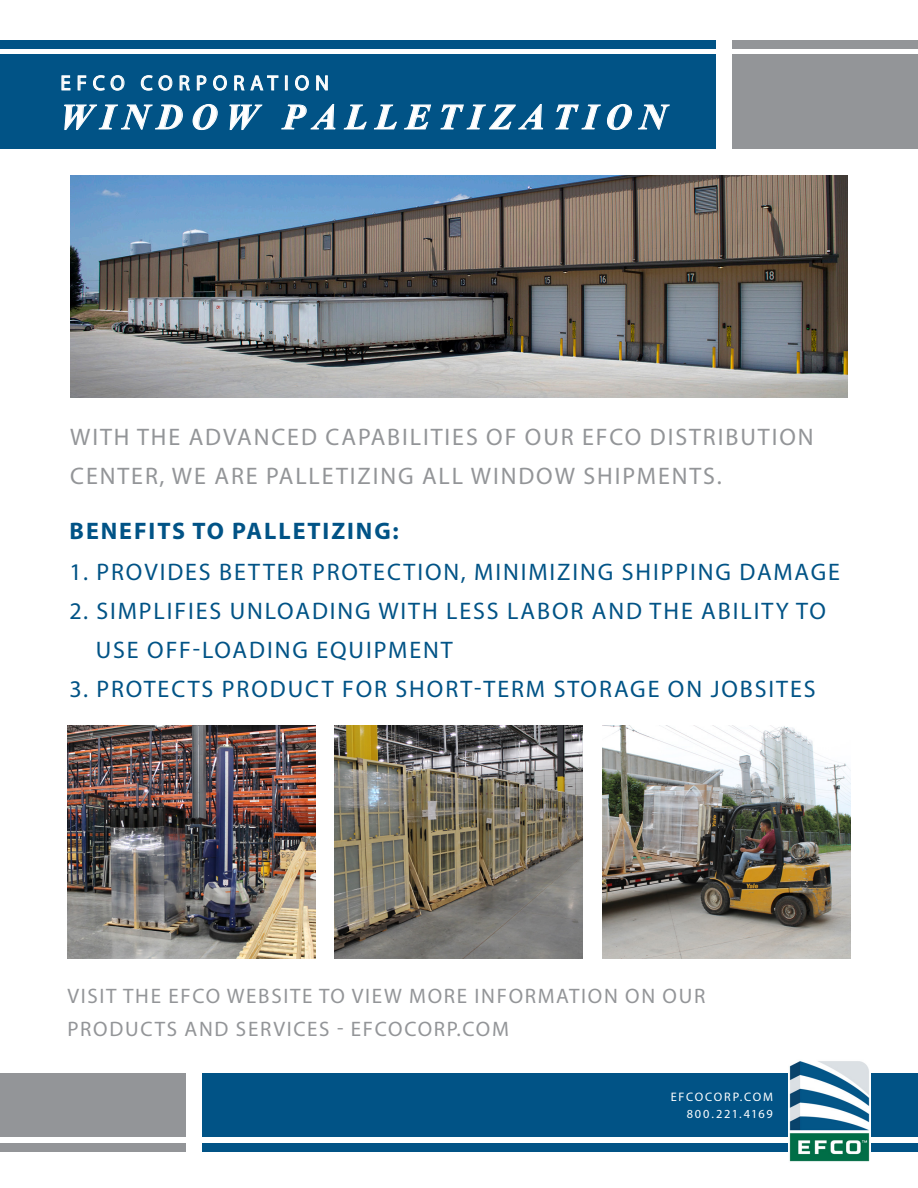
<style>
.page{position:relative;width:918px;height:1188px;background:#fff}
.page>*{position:absolute;margin:0;border:0;box-sizing:border-box;transform-origin:0 0}
.t1{font:italic 700 45px "Aparajita";letter-spacing:.18em;color:#fff}
.t2{font:24px/39px "Myriad Pro";letter-spacing:.08em;color:#015386}
.t3{font:24px/39px "Myriad Pro";letter-spacing:.08em;color:#939598}
.t4{font:700 24px "Myriad Pro";letter-spacing:.08em;color:#015386}
.t5{font:21px/33px "Myriad Pro";letter-spacing:.08em;color:#939598}
.t6{font:21px "Myriad Pro";letter-spacing:.28em;color:#fff}
.t7{font:12.3px/16.6px "Myriad Pro";letter-spacing:.14em;color:#fff;text-align:right}
</style>
<div class="page">
<div style="left:203px;top:1143px;width:715px;height:9px;background:#015386"></div>
<div style="left:202px;top:1073px;width:716px;height:64px;background:#015386"></div>
<img style="left:789px;top:1061px;width:82px;height:101px">
<div style="left:0;top:54px;width:716px;height:94px;background:#015386"></div>
<svg style="left:61px;top:75px;width:275px;height:56px"></svg>
<svg style="left:343px;top:104px;width:24px;height:26px"></svg>
<svg style="left:374px;top:104px;width:23px;height:26px"></svg>
<svg style="left:404px;top:104px;width:28px;height:26px"></svg>
<svg style="left:440px;top:104px;width:104px;height:26px"></svg>
<svg style="left:555px;top:104px;width:46px;height:26px"></svg>
<svg style="left:607px;top:104px;width:25px;height:26px"></svg>
<svg style="left:638px;top:104px;width:32px;height:26px"></svg>
<img style="left:70px;top:176px;width:778px;height:222px">
<img style="left:334px;top:726px;width:249px;height:233px">
<div style="left:732px;top:54px;width:186px;height:94px;background:#939598"></div>
<div style="left:0;top:1073px;width:186px;height:64px;background:#939598"></div>
<img style="left:67px;top:726px;width:249px;height:233px">
<img style="left:602px;top:726px;width:248px;height:233px">
<div style="left:0;top:40px;width:716px;height:9px;background:#015386"></div>
<div style="left:732px;top:40px;width:186px;height:9px;background:#939598"></div>
<div style="left:0;top:1143px;width:186px;height:9px;background:#939598"></div>
<p class="t6" style="left:60px;top:70px;width:270px">EFCO CORPORATION</p>
<h1 class="t1" style="left:60px;top:89px;width:607px">WINDOW PALLETIZATION</h1>
<p class="t3" style="left:70px;top:417px;width:745px">WITH THE ADVANCED CAPABILITIES OF OUR EFCO DISTRIBUTION<br>CENTER, WE ARE PALLETIZING ALL WINDOW SHIPMENTS.</p>
<p class="t4" style="left:70px;top:515px;width:331px">BENEFITS TO PALLETIZING:</p>
<p class="t2" style="left:69px;top:552px;width:772px">1. PROVIDES BETTER PROTECTION, MINIMIZING SHIPPING DAMAGE</p>
<p class="t2" style="left:96px;top:591px;width:732px;text-indent:-26px">2. SIMPLIFIES UNLOADING WITH LESS LABOR AND THE ABILITY TO<br>USE OFF-LOADING EQUIPMENT</p>
<p class="t2" style="left:69px;top:669px;width:748px">3. PROTECTS PRODUCT FOR SHORT-TERM STORAGE ON JOBSITES</p>
<p class="t5" style="left:67px;top:979px;width:639px">VISIT THE EFCO WEBSITE TO VIEW MORE INFORMATION ON OUR<br>PRODUCTS AND SERVICES - EFCOCORP.COM</p>
<p class="t7" style="left:671px;top:1088px;width:104px">EFCOCORP.COM<br>800.221.4169</p>
</div>
